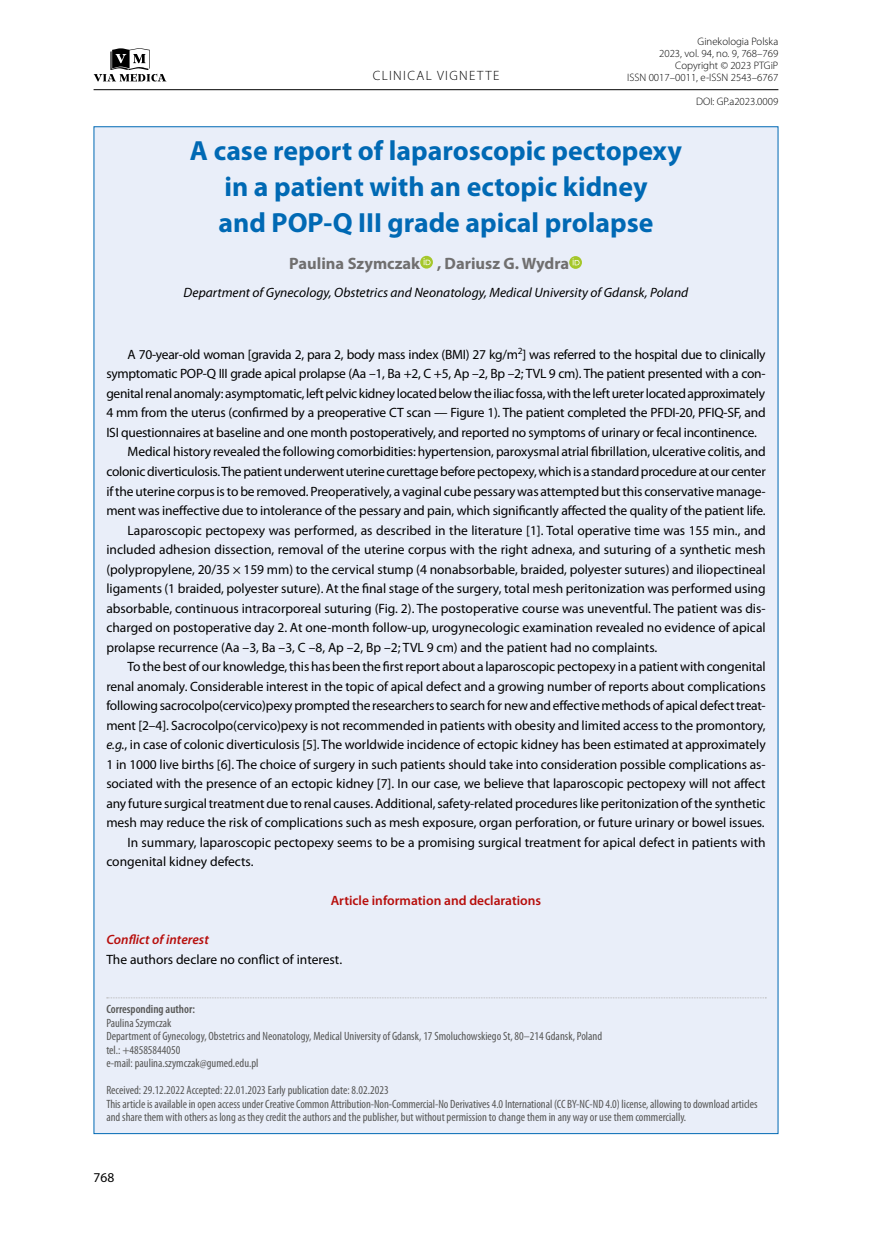
<style>
.page{position:relative;width:872px;height:1234px;background:#fff}
.page>*{position:absolute;margin:0;border:0;box-sizing:border-box;transform-origin:0 0}
.t1{font:700 27.75px/36px "Myriad Pro";color:#0069b4;text-align:center}
.t2{font:700 16.5px "Myriad Pro";color:#706f6f}
.t3{font:13.5px "Myriad Pro";letter-spacing:-.005em;color:#000}
.t4{font:italic 13.5px "Myriad Pro";color:#000}
.t5{font:600 13.5px "Myriad Pro";color:#b70e0c}
.t6{font:italic 600 13.5px "Myriad Pro";color:#b70e0c}
.t7{font:300 13.5px "Myriad Pro";letter-spacing:.1em;color:#000}
.t8{font:condensed 12px/13.5px "Myriad Pro";color:#575756}
.t9{font:600 condensed 12px "Myriad Pro";color:#575756}
.t10{font:300 10.8px/12px "Myriad Pro";color:#000;text-align:right}
.s1{font-style:italic}
</style>
<div class="page">
<svg style="left:94px;top:48px;width:72px;height:34px"></svg>
<hr style="left:94px;top:89px;width:684px;height:1px;background:#000">
<div style="left:94px;top:126px;width:684px;height:1007px;background:#e9eef9"></div>
<svg style="left:107px;top:997px;width:659px;height:1px"></svg>
<svg style="left:420px;top:256px;width:13px;height:12px"></svg>
<svg style="left:423px;top:258px;width:7px;height:7px"></svg>
<svg style="left:569px;top:256px;width:13px;height:13px"></svg>
<svg style="left:572px;top:258px;width:7px;height:7px"></svg>
<p class="t7" style="left:373px;top:68px;width:128px">CLINICAL VIGNETTE</p>
<p class="t10" style="left:627px;top:36px;width:153px">Ginekologia Polska<br>2023, vol. 94, no. 9, 768–769<br>Copyright © 2023 PTGiP<br>ISSN 0017–0011, e-ISSN 2543–6767</p>
<p class="t10" style="left:696px;top:96px;width:84px">DOI: GP.a2023.0009</p>
<h1 class="t1" style="left:190px;top:133px;width:494px">A case report of laparoscopic pectopexy in a patient with an ectopic kidney<br>and POP-Q III grade apical prolapse</h1>
<p class="t2" style="left:289px;top:254px;width:281px">Paulina Szymczak , Dariusz G. Wydra</p>
<p class="t4" style="left:184px;top:285px;width:506px">Department of Gynecology, Obstetrics and Neonatology, Medical University of Gdansk, Poland</p>
<p class="t3" style="left:128px;top:347px;width:639px">A 70-year-old woman [gravida 2, para 2, body mass index (BMI) 27 kg/m<sup>2</sup>] was referred to the hospital due to clinically</p>
<p class="t3" style="left:106px;top:366px;width:661px">symptomatic POP-Q III grade apical prolapse (Aa –1, Ba +2, C +5, Ap –2, Bp –2; TVL 9 cm). The patient presented with a con-</p>
<p class="t3" style="left:106px;top:386px;width:660px">genital renal anomaly: asymptomatic, left pelvic kidney located below the iliac fossa, with the left ureter located approximately</p>
<p class="t3" style="left:106px;top:405px;width:661px">4 mm from the uterus (confirmed by a preoperative CT scan — Figure 1). The patient completed the PFDI-20, PFIQ-SF, and</p>
<p class="t3" style="left:106px;top:425px;width:652px">ISI questionnaires at baseline and one month postoperatively, and reported no symptoms of urinary or fecal incontinence.</p>
<p class="t3" style="left:128px;top:444px;width:639px">Medical history revealed the following comorbidities: hypertension, paroxysmal atrial fibrillation, ulcerative colitis, and</p>
<p class="t3" style="left:106px;top:464px;width:661px">colonic diverticulosis. The patient underwent uterine curettage before pectopexy, which is a standard procedure at our center</p>
<p class="t3" style="left:106px;top:483px;width:661px">if the uterine corpus is to be removed. Preoperatively, a vaginal cube pessary was attempted but this conservative manage-</p>
<p class="t3" style="left:106px;top:503px;width:661px">ment was ineffective due to intolerance of the pessary and pain, which significantly affected the quality of the patient life.</p>
<p class="t3" style="left:128px;top:522px;width:639px">Laparoscopic pectopexy was performed, as described in the literature [1]. Total operative time was 155 min., and</p>
<p class="t3" style="left:106px;top:542px;width:661px">included adhesion dissection, removal of the uterine corpus with the right adnexa, and suturing of a synthetic mesh</p>
<p class="t3" style="left:106px;top:561px;width:661px">(polypropylene, 20/35 × 159 mm) to the cervical stump (4 nonabsorbable, braided, polyester sutures) and iliopectineal</p>
<p class="t3" style="left:106px;top:581px;width:661px">ligaments (1 braided, polyester suture). At the final stage of the surgery, total mesh peritonization was performed using</p>
<p class="t3" style="left:106px;top:600px;width:661px">absorbable, continuous intracorporeal suturing (Fig. 2). The postoperative course was uneventful. The patient was dis-</p>
<p class="t3" style="left:106px;top:620px;width:661px">charged on postoperative day 2. At one-month follow-up, urogynecologic examination revealed no evidence of apical</p>
<p class="t3" style="left:106px;top:639px;width:552px">prolapse recurrence (Aa –3, Ba –3, C –8, Ap –2, Bp –2; TVL 9 cm) and the patient had no complaints.</p>
<p class="t3" style="left:128px;top:659px;width:639px">To the best of our knowledge, this has been the first report about a laparoscopic pectopexy in a patient with congenital</p>
<p class="t3" style="left:106px;top:678px;width:661px">renal anomaly. Considerable interest in the topic of apical defect and a growing number of reports about complications</p>
<p class="t3" style="left:106px;top:698px;width:661px">following sacrocolpo(cervico)pexy prompted the researchers to search for new and effective methods of apical defect treat-</p>
<p class="t3" style="left:106px;top:717px;width:661px">ment [2–4]. Sacrocolpo(cervico)pexy is not recommended in patients with obesity and limited access to the promontory,</p>
<p class="t3" style="left:106px;top:737px;width:661px"><span class="s1">e.g.</span>, in case of colonic diverticulosis [5]. The worldwide incidence of ectopic kidney has been estimated at approximately</p>
<p class="t3" style="left:106px;top:756px;width:661px">1 in 1000 live births [6]. The choice of surgery in such patients should take into consideration possible complications as-</p>
<p class="t3" style="left:106px;top:776px;width:660px">sociated with the presence of an ectopic kidney [7]. In our case, we believe that laparoscopic pectopexy will not affect</p>
<p class="t3" style="left:106px;top:795px;width:660px">any future surgical treatment due to renal causes. Additional, safety-related procedures like peritonization of the synthetic</p>
<p class="t3" style="left:106px;top:815px;width:660px">mesh may reduce the risk of complications such as mesh exposure, organ perforation, or future urinary or bowel issues.</p>
<p class="t3" style="left:128px;top:834px;width:639px">In summary, laparoscopic pectopexy seems to be a promising surgical treatment for apical defect in patients with</p>
<p class="t3" style="left:106px;top:854px;width:149px">congenital kidney defects.</p>
<p class="t5" style="left:331px;top:893px;width:212px">Article information and declarations</p>
<p class="t6" style="left:106px;top:932px;width:104px">Conflict of interest</p>
<p class="t3" style="left:106px;top:951px;width:237px">The authors declare no conflict of interest.</p>
<p class="t9" style="left:106px;top:1002px;width:90px">Corresponding author:</p>
<p class="t8" style="left:106px;top:1015px;width:497px">Paulina Szymczak<br>Department of Gynecology, Obstetrics and Neonatology, Medical University of Gdansk, 17 Smoluchowskiego St, 80–214 Gdansk, Poland tel.: +48585844050<br>e-mail: paulina.szymczak@gumed.edu.pl</p>
<p class="t8" style="left:106px;top:1083px;width:653px">Received: 29.12.2022 Accepted: 22.01.2023 Early publication date: 8.02.2023<br>This article is available in open access under Creative Common Attribution-Non-Commercial-No Derivatives 4.0 International (CC BY-NC-ND 4.0) license, allowing to download articles and share them with others as long as they credit the authors and the publisher, but without permission to change them in any way or use them commercially.</p>
<p class="t3" style="left:94px;top:1170px;width:22px">768</p>
</div>
